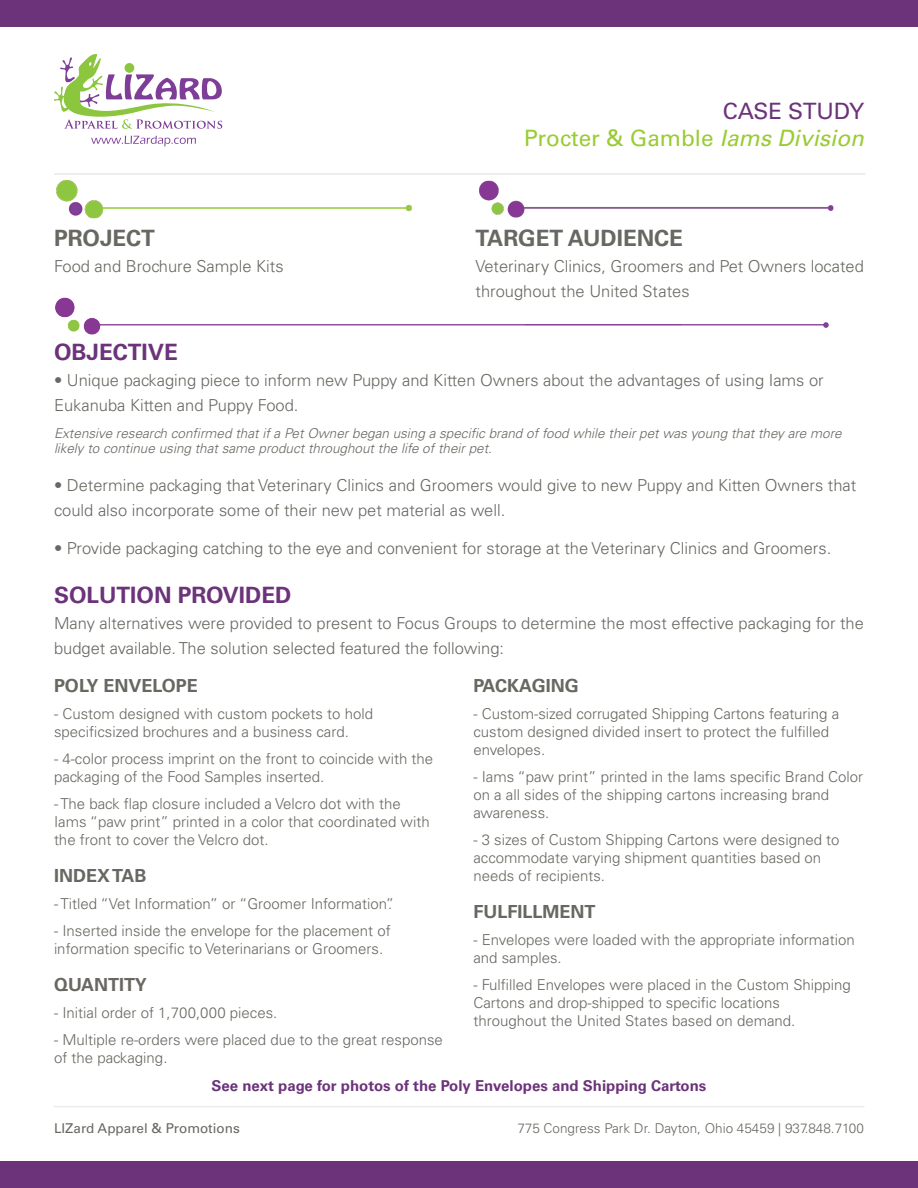
<style>
.page{position:relative;width:918px;height:1188px;background:#fff}
.page>*{position:absolute;margin:0;border:0;box-sizing:border-box;transform-origin:0 0}
.t1{font:22.5px "Univers LT Std";color:#9c3}
.t2{font:700 22.5px "Univers LT Std";color:#6c337a}
.t3{font:700 22.5px "Univers LT Std";color:#686761}
.t4{font:22.5px "Univers LT Std";color:#6c337a}
.t5{font:700 18px "Univers LT Std";color:#686761}
.t6{font:300 16.5px/25.5px "Univers LT Std";color:#686761}
.t7{font:300 15px/18px "Univers LT Std";color:#686761}
.t8{font:700 15px "Univers LT Std";color:#6c337a}
.t9{font:italic 300 13.5px/15px "Univers LT Std";color:#686761}
.t10{font:300 13.5px "Univers LT Std";color:#686761}
.t11{font:13.5px "Univers LT Std";color:#686761}
.s1{font-style:italic}
</style>
<div class="page">
<svg style="left:54px;top:54px;width:168px;height:75px"></svg>
<svg style="left:91px;top:136px;width:105px;height:10px"></svg>
<div style="left:0;top:1161px;width:918px;height:27px;background:#6c337a"></div>
<div style="left:0;top:0;width:918px;height:27px;background:#6c337a"></div>
<hr style="left:55px;top:173px;width:810px;height:2px;background:#edece9">
<hr style="left:54px;top:1106px;width:810px;height:1px;background:#edece9">
<img style="left:57px;top:180px;width:355px;height:39px">
<img style="left:479px;top:180px;width:354px;height:38px">
<img style="left:55px;top:297px;width:774px;height:38px">
<p class="t3" style="left:54px;top:225px;width:103px">PROJECT</p>
<p class="t6" style="left:54px;top:253px;width:231px">Food and Brochure Sample Kits</p>
<p class="t4" style="left:723px;top:98px;width:143px">CASE STUDY</p>
<p class="t1" style="left:524px;top:125px;width:341px">Procter &amp; Gamble <span class="s1">Iams Division</span></p>
<p class="t3" style="left:476px;top:225px;width:209px">TARGET AUDIENCE</p>
<p class="t6" style="left:476px;top:253px;width:390px">Veterinary Clinics, Groomers and Pet Owners located</p>
<p class="t6" style="left:476px;top:279px;width:215px">throughout the United States</p>
<p class="t2" style="left:54px;top:339px;width:125px">OBJECTIVE</p>
<p class="t6" style="left:54px;top:367px;width:771px">• Unique packaging piece to inform new Puppy and Kitten Owners about the advantages of using Iams or<br>Eukanuba Kitten and Puppy Food.</p>
<p class="t9" style="left:54px;top:426px;width:789px">Extensive research confirmed that if a Pet Owner began using a specific brand of food while their pet was young that they are more likely to continue using that same product throughout the life of their pet.</p>
<p class="t6" style="left:54px;top:472px;width:804px">• Determine packaging that Veterinary Clinics and Groomers would give to new Puppy and Kitten Owners that could also incorporate some of their new pet material as well.</p>
<p class="t6" style="left:54px;top:535px;width:779px">• Provide packaging catching to the eye and convenient for storage at the Veterinary Clinics and Groomers.</p>
<p class="t2" style="left:54px;top:582px;width:239px">SOLUTION PROVIDED</p>
<p class="t6" style="left:54px;top:610px;width:812px">Many alternatives were provided to present to Focus Groups to determine the most effective packaging for the budget available. The solution selected featured the following:</p>
<p class="t5" style="left:54px;top:676px;width:145px">POLY ENVELOPE</p>
<p class="t7" style="left:54px;top:705px;width:321px">- Custom designed with custom pockets to hold specificsized brochures and a business card.</p>
<p class="t7" style="left:54px;top:750px;width:381px">- 4-color process imprint on the front to coincide with the packaging of the Food Samples inserted.</p>
<p class="t7" style="left:54px;top:795px;width:348px">- The back flap closure included a Velcro dot with the</p>
<p class="t7" style="left:54px;top:813px;width:377px">Iams “paw print” printed in a color that coordinated with the front to cover the Velcro dot.</p>
<p class="t5" style="left:54px;top:865px;width:94px">INDEX TAB</p>
<p class="t7" style="left:54px;top:895px;width:342px">- Titled “Vet Information” or “Groomer Information”.</p>
<p class="t7" style="left:54px;top:922px;width:338px">- Inserted inside the envelope for the placement of</p>
<p class="t7" style="left:54px;top:940px;width:331px">information specific to Veterinarians or Groomers.</p>
<p class="t5" style="left:54px;top:974px;width:94px">QUANTITY</p>
<p class="t7" style="left:54px;top:1003px;width:225px">- Initial order of 1,700,000 pieces.</p>
<p class="t7" style="left:54px;top:1030px;width:390px">- Multiple re-orders were placed due to the great response</p>
<p class="t7" style="left:54px;top:1048px;width:115px">of the packaging.</p>
<p class="t5" style="left:473px;top:676px;width:107px">PACKAGING</p>
<p class="t7" style="left:473px;top:705px;width:367px">- Custom-sized corrugated Shipping Cartons featuring a</p>
<p class="t7" style="left:473px;top:723px;width:357px">custom designed divided insert to protect the fulfilled</p>
<p class="t7" style="left:473px;top:741px;width:73px">envelopes.</p>
<p class="t7" style="left:473px;top:768px;width:391px">- Iams “paw print” printed in the Iams specific Brand Color</p>
<p class="t7" style="left:473px;top:786px;width:357px">on a all sides of the shipping cartons increasing brand</p>
<p class="t7" style="left:473px;top:804px;width:78px">awareness.</p>
<p class="t7" style="left:473px;top:831px;width:368px">- 3 sizes of Custom Shipping Cartons were designed to</p>
<p class="t7" style="left:473px;top:849px;width:349px">accommodate varying shipment quantities based on</p>
<p class="t7" style="left:473px;top:867px;width:133px">needs of recipients.</p>
<p class="t5" style="left:473px;top:901px;width:124px">FULFILLMENT</p>
<p class="t7" style="left:473px;top:931px;width:383px">- Envelopes were loaded with the appropriate information</p>
<p class="t7" style="left:473px;top:949px;width:90px">and samples.</p>
<p class="t7" style="left:473px;top:976px;width:379px">- Fulfilled Envelopes were placed in the Custom Shipping</p>
<p class="t7" style="left:473px;top:994px;width:308px">Cartons and drop-shipped to specific locations</p>
<p class="t7" style="left:473px;top:1012px;width:324px">throughout the United States based on demand.</p>
<p class="t8" style="left:212px;top:1077px;width:496px">See next page for photos of the Poly Envelopes and Shipping Cartons</p>
<p class="t11" style="left:54px;top:1120px;width:187px">LIZard Apparel &amp; Promotions</p>
<p class="t10" style="left:517px;top:1120px;width:348px">775 Congress Park Dr. Dayton, Ohio 45459 | 937.848.7100</p>
</div>
